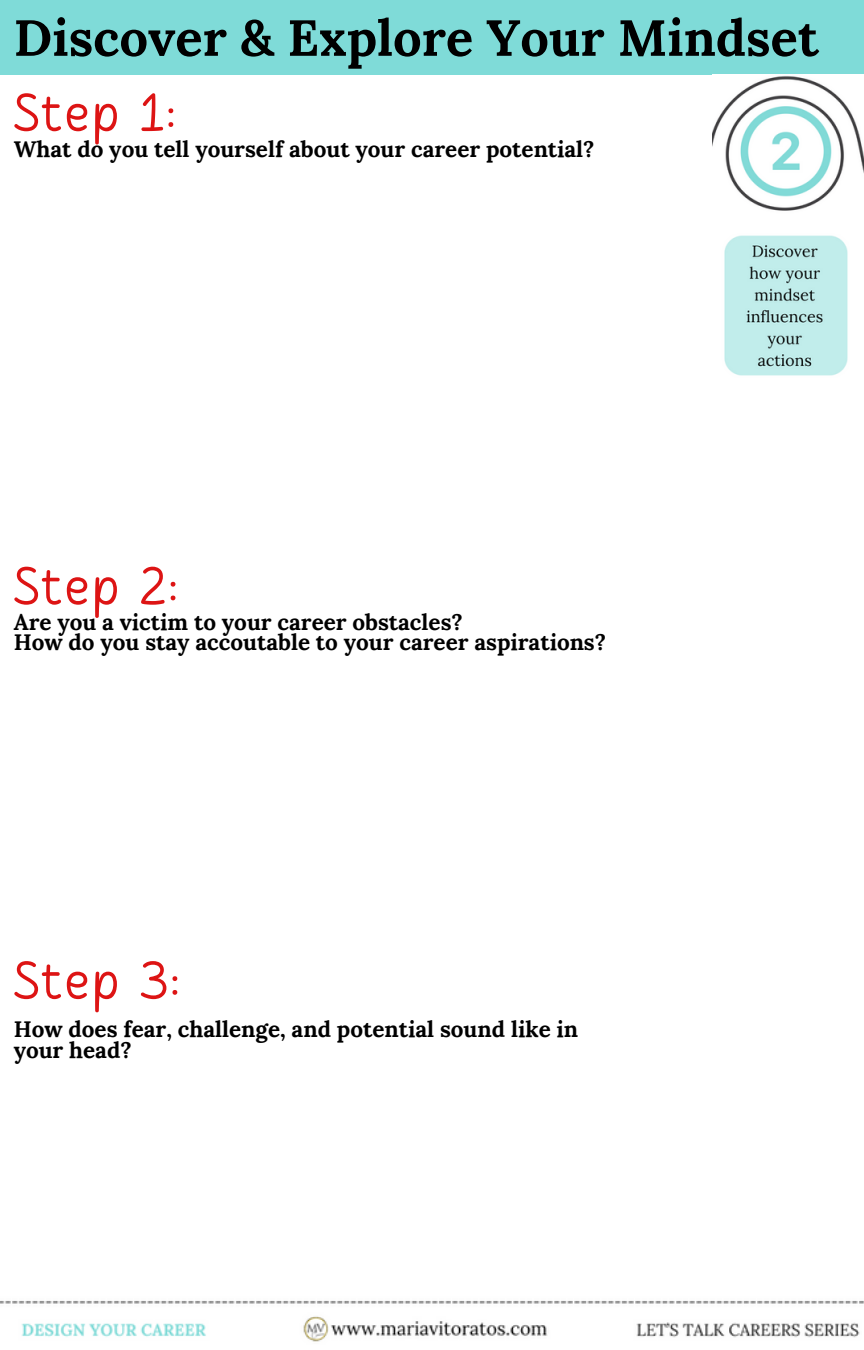
<style>
.page{position:relative;width:864px;height:1350px;background:#fff}
.page>*{position:absolute;margin:0;border:0;box-sizing:border-box;transform-origin:0 0}
.t1{font:52.88px "Cakerolli";letter-spacing:.035em;color:#dd1414}
.t2{font:700 50.62px "Lora";color:#000}
.t3{font:700 22.5px/20.2px "Lora";color:#000}
</style>
<div class="page">
<img style="left:0;top:1301px;width:864px;height:41px">
<div style="left:0;top:0;width:864px;height:74px;background:#7fdbd8"></div>
<img style="left:712px;top:76px;width:152px;height:300px">
<h2 class="t2" style="left:14px;top:5px;width:807px">Discover &amp; Explore Your Mindset</h2>
<p class="t1" style="left:14px;top:91px;width:164px">Step 1:</p>
<p class="t3" style="left:14px;top:138px;width:582px">What do you tell yourself about your career potential?</p>
<h2 class="t1" style="left:14px;top:565px;width:166px">Step 2:</h2>
<h2 class="t3" style="left:14px;top:612px;width:451px">Are you a victim to your career obstacles?</h2>
<p class="t3" style="left:14px;top:632px;width:594px">How do you stay accoutable to your career aspirations?</p>
<p class="t1" style="left:14px;top:959px;width:168px">Step 3:</p>
<p class="t3" style="left:14px;top:1019px;width:566px">How does fear, challenge, and potential sound like in your head?</p>
</div>
